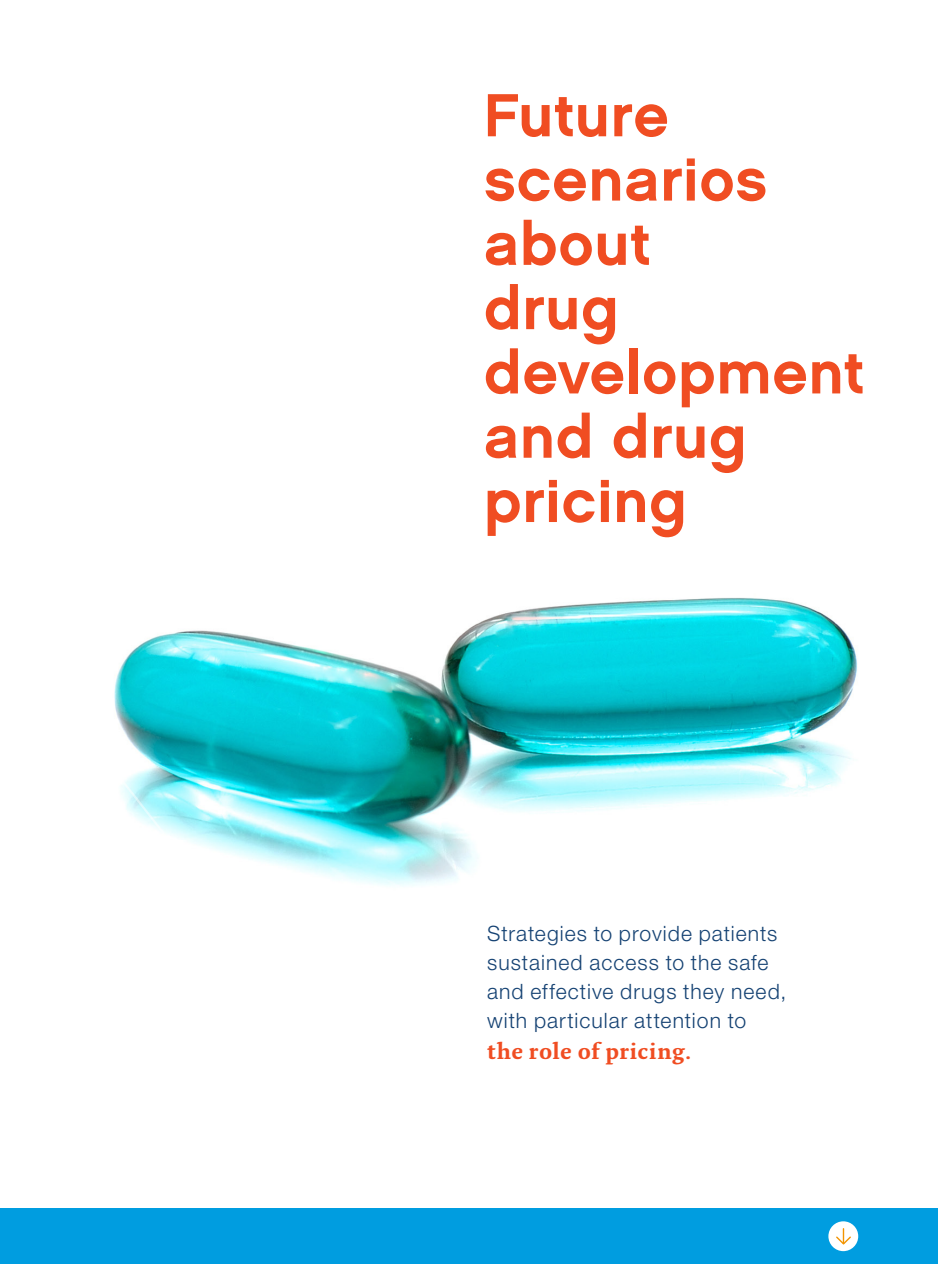
<style>
.page{position:relative;width:938px;height:1264px;background:#fff}
.page>*{position:absolute;margin:0;border:0;box-sizing:border-box;transform-origin:0 0}
.t1{font:60.75px/64.4px "Chalet New York Nineteen Sixty";letter-spacing:.015em;color:#f04d22}
.t2{font:700 21.82px "Fresco Plus Std";letter-spacing:.02em;color:#f04d22}
.t3{font:300 21.15px/29.2px "Helvetica Neue LT Std";letter-spacing:.05em;color:#154273}
</style>
<div class="page">
<img style="left:443px;top:598px;width:415px;height:285px">
<img style="left:114px;top:630px;width:329px;height:256px">
<div style="left:0;top:1208px;width:938px;height:56px;background:#009de0"></div>
<div style="left:828px;top:1221px;width:30px;height:30px;background:#fff;border-radius:50%"></div>
<svg style="left:836px;top:1228px;width:15px;height:17px"></svg>
<p class="t1" style="left:484px;top:83px;width:381px">Future scenarios about<br>drug development and drug pricing</p>
<p class="t3" style="left:487px;top:918px;width:301px">Strategies to provide patients sustained access to the safe and effective drugs they need, with particular attention to</p>
<p class="t2" style="left:487px;top:1037px;width:205px">the role of pricing.</p>
</div>
